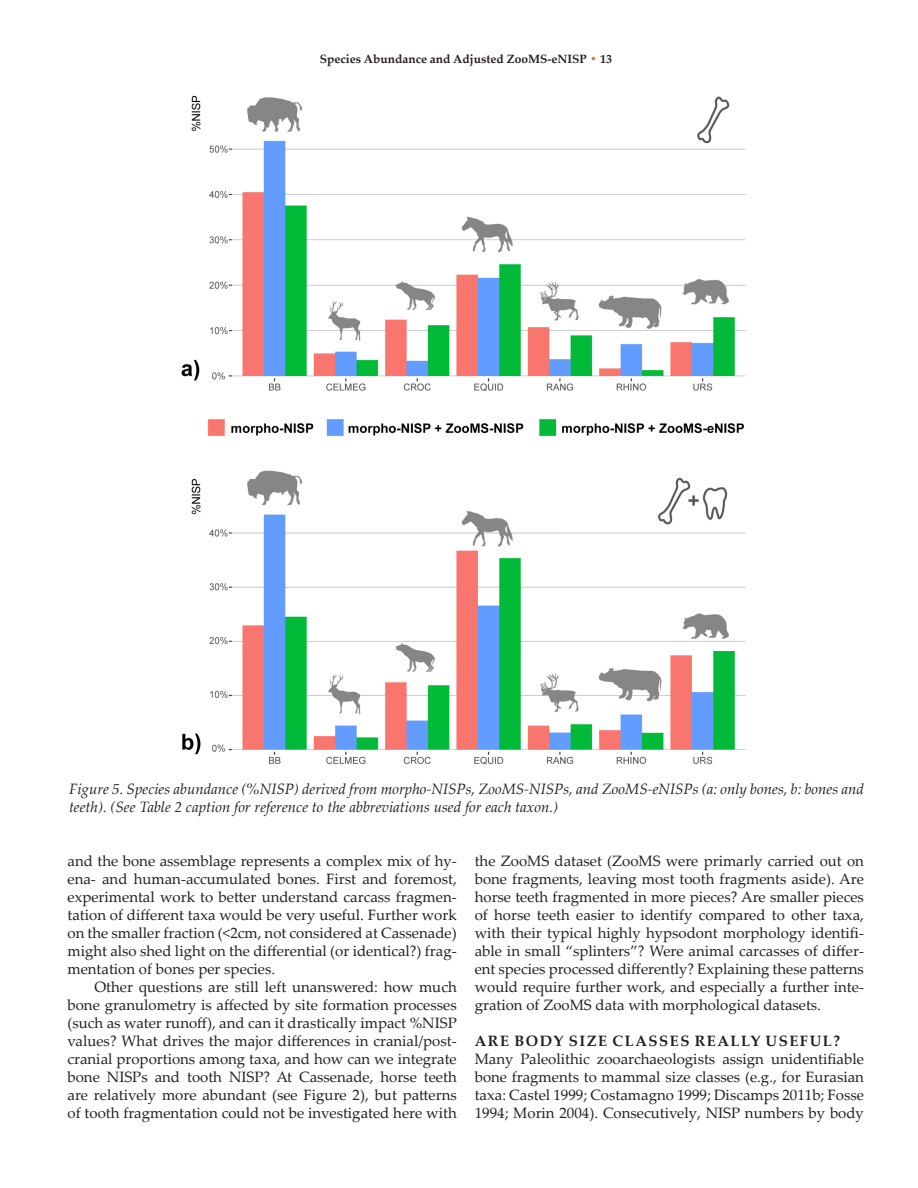
<style>
.page{position:relative;width:918px;height:1188px;background:#fff}
.page>*{position:absolute;margin:0;border:0;box-sizing:border-box;transform-origin:0 0}
.article_paragraph{font:15px/18px "Palatino Linotype";color:#231f20;text-align:justify}
.article_first_paragraph_within_later_hea{font:15px/18px "Palatino Linotype";color:#231f20;text-align:justify}
.figure_caption{font:italic 15px/18px "Palatino Linotype";color:#231f20}
.t1{font:700 15px "Palatino Linotype";letter-spacing:.1em;color:#231f20}
.t2{font:700 12px "Palatino Linotype";color:#231f20}
.s1{color:#f36e21}
</style>
<div class="page">
<img style="left:181px;top:95px;width:565px;height:670px">
<p class="t2" style="left:320px;top:50px;width:294px">Species Abundance and Adjusted ZooMS-eNISP <span class="s1">•</span> 13</p>
<p class="figure_caption" style="left:69px;top:780px;width:796px">Figure 5. Species abundance (%NISP) derived from morpho-NISPs, ZooMS-NISPs, and ZooMS-eNISPs (a: only bones, b: bones and teeth). (See Table 2 caption for reference to the abbreviations used for each taxon.)</p>
<p class="article_paragraph" style="left:68px;top:851px;width:391px">and the bone assemblage represents a complex mix of hy&shy;ena- and human-accumulated bones. First and foremost, experimental work to better understand carcass fragmen&shy;tation of different taxa would be very useful. Further work on the smaller fraction (&lt;2cm, not considered at Cassenade) might also shed light on the differential (or identical?) frag&shy;mentation of bones per species.</p>
<p class="article_paragraph" style="left:68px;top:977px;width:391px;text-indent:27px">Other questions are still left unanswered: how much bone granulometry is affected by site formation processes (such as water runoff), and can it drastically impact %NISP values? What drives the major differences in cranial/post&shy;cranial proportions among taxa, and how can we integrate bone NISPs and tooth NISP? At Cassenade, horse teeth are relatively more abundant (see Figure 2), but patterns of tooth fragmentation could not be investigated here with</p>
<p class="article_paragraph" style="left:475px;top:851px;width:391px">the ZooMS dataset (ZooMS were primarly carried out on bone fragments, leaving most tooth fragments aside). Are horse teeth fragmented in more pieces? Are smaller pieces of horse teeth easier to identify compared to other taxa, with their typical highly hypsodont morphology identifi&shy;able in small “splinters”? Were animal carcasses of differ&shy;ent species processed differently? Explaining these patterns would require further work, and especially a further inte&shy;gration of ZooMS data with morphological datasets.</p>
<p class="t1" style="left:475px;top:1030px;width:367px">ARE BODY SIZE CLASSES REALLY USEFUL?</p>
<p class="article_first_paragraph_within_later_hea" style="left:475px;top:1049px;width:391px">Many Paleolithic zooarchaeologists assign unidentifiable bone fragments to mammal size classes (e.g., for Eurasian taxa: Castel 1999; Costamagno 1999; Discamps 2011b; Fosse 1994; Morin 2004). Consecutively, NISP numbers by body</p>
</div>
